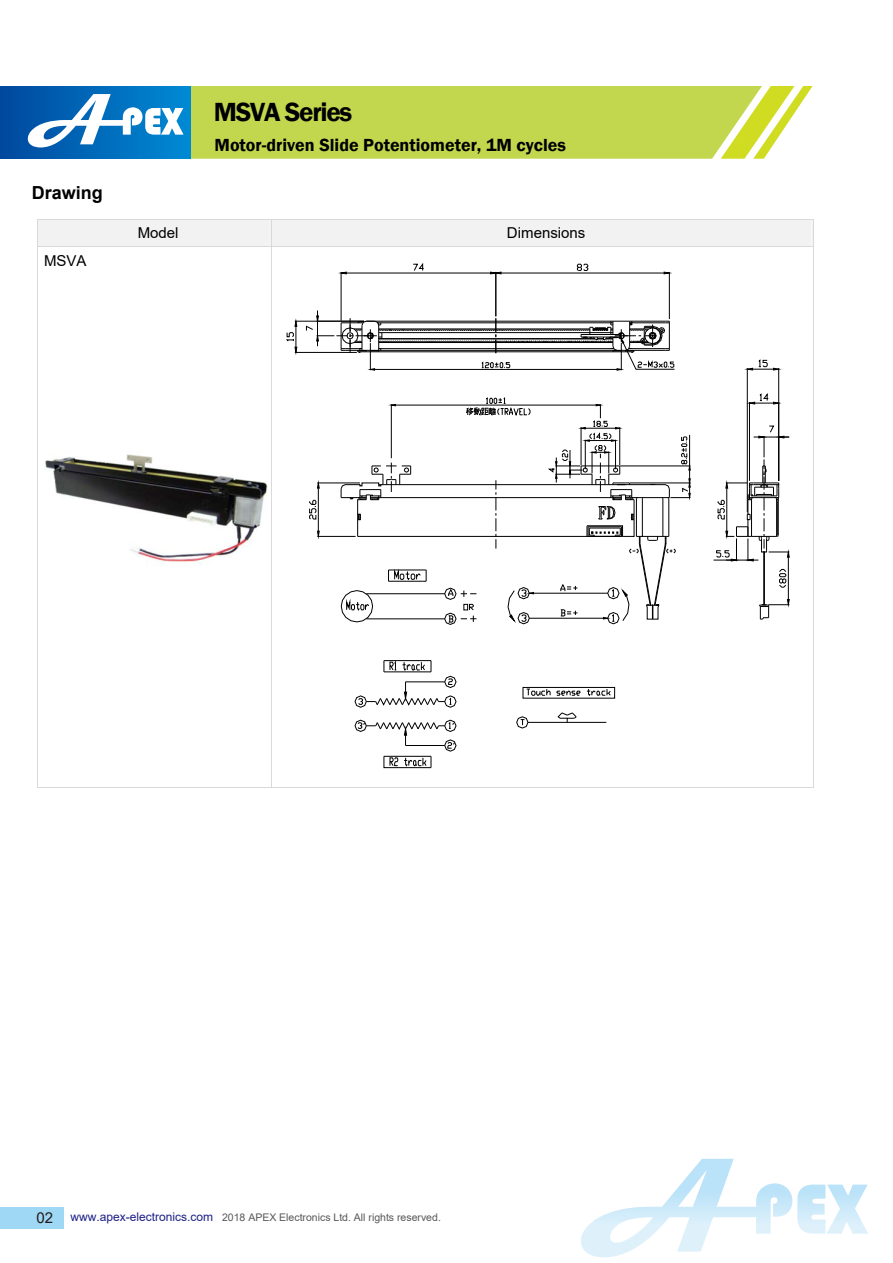
<style>
.page{position:relative;width:893px;height:1263px;background:#fff}
.page>*{position:absolute;margin:0;border:0;box-sizing:border-box;transform-origin:0 0}
.t1{font:600 27px "Franklin Gothic";letter-spacing:-.045em;color:#000}
.t2{font:600 18px "Franklin Gothic";color:#000}
.t3{font:700 18px "Arial";color:#000}
.t4{font:15px "Arial";color:#000}
.t5{font:15px "Arial";color:#231815}
.t6{font:10.5px "Arial";color:#595757}
.s1{font-size:12px;color:#1d2087}
</style>
<div class="page">
<div style="left:0;top:1207px;width:64px;height:22px;background:#9ed8f5"></div>
<svg style="left:191px;top:86px;width:622px;height:73px;background:#c7da58"></svg>
<div style="left:0;top:86px;width:191px;height:73px;background:linear-gradient(to right,#00489e,#008ad4)"></div>
<svg style="left:581px;top:1159px;width:287px;height:98px"></svg>
<svg style="left:28px;top:94px;width:156px;height:53px"></svg>
<hr style="left:269px;top:219px;width:2px;height:27px;background:#f2f2f2">
<hr style="left:38px;top:219px;width:2px;height:27px;background:#f2f2f2">
<div style="left:40px;top:219px;width:229px;height:27px;background:#f2f2f2"></div>
<hr style="left:811px;top:219px;width:2px;height:27px;background:#f2f2f2">
<div style="left:273px;top:219px;width:538px;height:27px;background:#f2f2f2"></div>
<hr style="left:37px;top:219px;width:235px;height:1px;background:#d9d9d9">
<hr style="left:272px;top:219px;width:541px;height:1px;background:#d9d9d9">
<svg style="left:37px;top:220px;width:1px;height:26px"></svg>
<svg style="left:271px;top:220px;width:2px;height:26px"></svg>
<hr style="left:749px;top:402px;width:1px;height:79px;background:#000">
<svg style="left:750px;top:394px;width:28px;height:10px"></svg>
<hr style="left:747px;top:368px;width:1px;height:144px;background:#000">
<hr style="left:778px;top:368px;width:1px;height:113px;background:#000">
<svg style="left:747px;top:360px;width:32px;height:10px"></svg>
<hr style="left:669px;top:272px;width:1px;height:47px;background:#000">
<hr style="left:501px;top:273px;width:163px;height:1px;background:#000">
<svg style="left:664px;top:272px;width:6px;height:2px"></svg>
<svg style="left:577px;top:264px;width:11px;height:7px"></svg>
<hr style="left:496px;top:272px;width:1px;height:45px;background:#000">
<hr style="left:341px;top:272px;width:1px;height:49px;background:#000">
<hr style="left:346px;top:273px;width:145px;height:1px;background:#000">
<svg style="left:490px;top:272px;width:11px;height:2px"></svg>
<svg style="left:413px;top:264px;width:11px;height:7px"></svg>
<hr style="left:317px;top:483px;width:43px;height:1px;background:#000">
<hr style="left:317px;top:536px;width:39px;height:1px;background:#000">
<hr style="left:318px;top:488px;width:1px;height:43px;background:#000">
<svg style="left:309px;top:500px;width:7px;height:19px"></svg>
<hr style="left:317px;top:311px;width:1px;height:35px;background:#000">
<svg style="left:306px;top:316px;width:369px;height:54px"></svg>
<hr style="left:295px;top:321px;width:69px;height:1px;background:#000">
<hr style="left:295px;top:352px;width:62px;height:1px;background:#000">
<svg style="left:287px;top:321px;width:10px;height:32px"></svg>
<hr style="left:713px;top:560px;width:45px;height:1px;background:#000">
<svg style="left:716px;top:426px;width:73px;height:194px"></svg>
<hr style="left:528px;top:722px;width:78px;height:1px;background:#000">
<svg style="left:527px;top:689px;width:23px;height:6px"></svg>
<svg style="left:557px;top:691px;width:23px;height:4px"></svg>
<svg style="left:587px;top:689px;width:23px;height:6px"></svg>
<div style="left:523px;top:687px;width:92px;height:11px;border:1px solid #000"></div>
<svg style="left:517px;top:717px;width:11px;height:11px"></svg>
<svg style="left:558px;top:713px;width:18px;height:9px"></svg>
<svg style="left:355px;top:720px;width:101px;height:48px"></svg>
<hr style="left:384px;top:660px;width:47px;height:1px;background:#000">
<svg style="left:355px;top:661px;width:101px;height:46px"></svg>
<svg style="left:341px;top:398px;width:349px;height:226px"></svg>
<hr style="left:37px;top:246px;width:235px;height:1px;background:#d9d9d9">
<hr style="left:272px;top:246px;width:541px;height:1px;background:#d9d9d9">
<svg style="left:813px;top:219px;width:1px;height:28px"></svg>
<hr style="left:37px;top:247px;width:1px;height:540px;background:#d9d9d9">
<hr style="left:37px;top:787px;width:234px;height:1px;background:#d9d9d9">
<hr style="left:271px;top:247px;width:1px;height:540px;background:#d9d9d9">
<hr style="left:272px;top:787px;width:541px;height:1px;background:#d9d9d9">
<hr style="left:813px;top:247px;width:1px;height:540px;background:#d9d9d9">
<img style="left:45px;top:454px;width:223px;height:111px">
<h2 class="t3" style="left:32px;top:180px;width:72px">Drawing</h2>
<h3 class="t4" style="left:44px;top:250px;width:44px">MSVA</h3>
<h1 class="t1" style="left:214px;top:95px;width:140px">MSVA Series</h1>
<h2 class="t2" style="left:214px;top:134px;width:353px">Motor-driven Slide Potentiometer, 1M cycles</h2>
<h3 class="t4" style="left:138px;top:223px;width:42px">Model</h3>
<h3 class="t4" style="left:507px;top:223px;width:80px">Dimensions</h3>
<h3 class="t5" style="left:37px;top:1208px;width:18px">02</h3>
<p class="t6" style="left:70px;top:1210px;width:372px"><span class="s1">www.apex-electronics.com</span> 2018 APEX Electronics Ltd. All rights reserved.</p>
</div>
